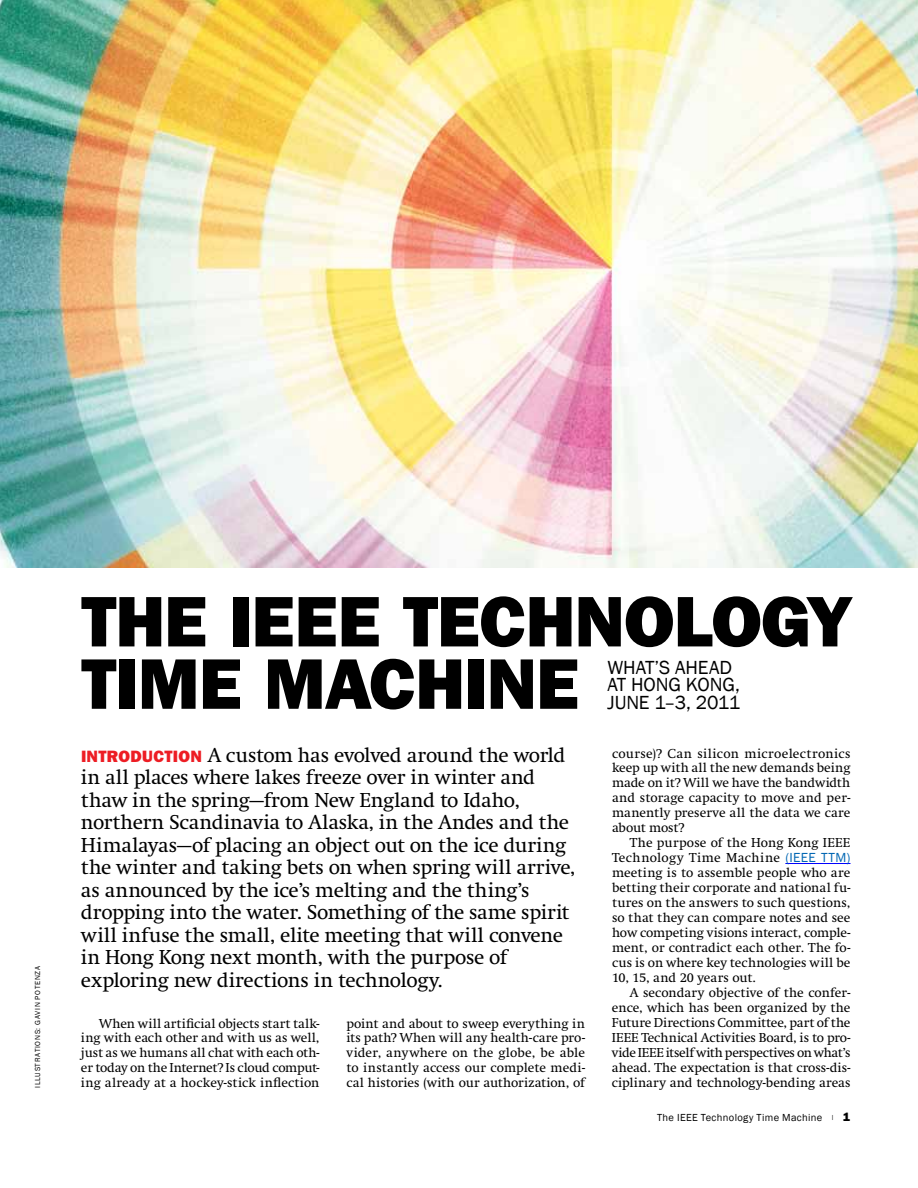
<style>
.page{position:relative;width:918px;height:1188px;background:#fff}
.page>*{position:absolute;margin:0;border:0;box-sizing:border-box;transform-origin:0 0}
.t1{font:800 71.85px/62.4px "Franklin Gothic";letter-spacing:-.01em;color:#000}
.t2{font:21px/22.5px "Swift";letter-spacing:-.015em;color:#000}
.t3{font:19.5px/18px "Franklin Gothic";letter-spacing:-.01em;color:#000}
.t4{font:13.5px/15px "Swift";color:#000;text-align:justify}
.t5{font:10.5px "Franklin Gothic";letter-spacing:.03em;color:#000}
.t6{font:7.5px "Franklin Gothic";letter-spacing:.09em;color:#000}
.s1{font-family:"Franklin Gothic";font-weight:800;font-size:16.5px;color:#ed1d24}
.s2{font-family:"Franklin Gothic";color:#0066b3}
.s3{font-size:6px}
.s4{font-weight:800;font-size:12px}
</style>
<div class="page">
<hr style="left:785px;top:863px;width:65px;height:1px;background:#00f">
<img style="left:0;top:0;width:918px;height:568px">
<p class="t6" style="left:33px;top:1088px;width:123px;rotate:-90deg">ILLUSTRATIONS: GAVI N POTENZA</p>
<h1 class="t1" style="left:81px;top:591px;width:774px">THE IEEE TECHNOLOGY<br>TIME MACHINE</h1>
<h3 class="t3" style="left:608px;top:658px;width:134px">WHAT’S AHEAD<br>AT HONG KONG,<br>JUNE 1–3, 2011</h3>
<p class="t2" style="left:81px;top:744px;width:496px"><span class="s1">INTRODUCTION</span> A custom has evolved around the world in all places where lakes freeze over in winter and thaw in the spring—from New England to Idaho, northern Scandinavia to Alaska, in the Andes and the Himalayas—of placing an object out on the ice during the winter and taking bets on when spring will arrive, as announced by the ice’s melting and the thing’s dropping into the water. Something of the same spirit will infuse the small, elite meeting that will convene in Hong Kong next month, with the purpose of exploring new directions in technology.</p>
<p class="t4" style="left:81px;top:1016px;width:240px;text-indent:18px">When will artificial objects start talk&shy;ing with each other and with us as well, just as we humans all chat with each oth&shy;er today on the Internet? Is cloud comput&shy;ing already at a hockey-stick inflection</p>
<p class="t4" style="left:346px;top:1016px;width:240px">point and about to sweep everything in its path? When will any health-care pro&shy;vider, anywhere on the globe, be able to instantly access our complete medi&shy;cal histories (with our authorization, of</p>
<p class="t4" style="left:612px;top:746px;width:240px">course)? Can silicon microelectronics keep up with all the new demands being made on it? Will we have the bandwidth and storage capacity to move and per&shy;manently preserve all the data we care about most?</p>
<p class="t4" style="left:612px;top:836px;width:240px;text-indent:18px">The purpose of the Hong Kong IEEE Technology Time Machine <span class="s2">(IEEE TTM) </span>meeting is to assemble people who are betting their corporate and national fu&shy;tures on the answers to such questions, so that they can compare notes and see how competing visions interact, comple&shy;ment, or contradict each other. The fo&shy;cus is on where key technologies will be 10, 15, and 20 years out.</p>
<p class="t4" style="left:612px;top:986px;width:240px;text-indent:18px">A secondary objective of the confer&shy;ence, which has been organized by the Future Directions Committee, part of the IEEE Technical Activities Board, is to pro&shy;vide IEEE itself with perspectives on what’s ahead. The expectation is that cross-dis&shy;ciplinary and technology-bending areas</p>
<p class="t5" style="left:657px;top:1110px;width:195px">THE IEEE TECHNOLOGY TIME MACHINE <span class="s3">|</span> <span class="s4">1</span></p>
</div>
